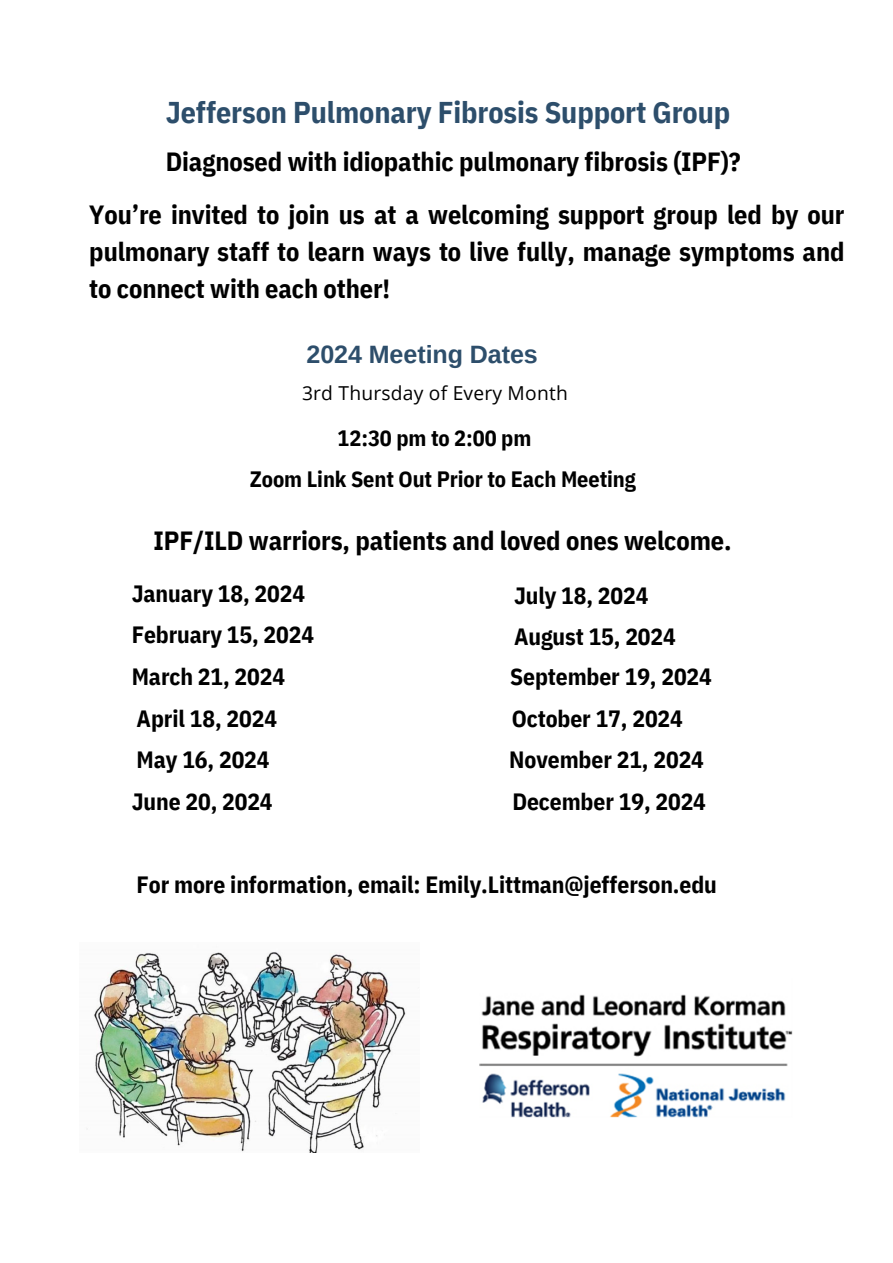
<style>
.page{position:relative;width:893px;height:1263px;background:#fff}
.page>*{position:absolute;margin:0;border:0;box-sizing:border-box;transform-origin:0 0}
.t1{font:700 30px "IBM Plex Sans Cond";letter-spacing:-.005em;color:#2d4e6b}
.t2{font:700 26.33px "IBM Plex Sans Cond";letter-spacing:-.005em;color:#000}
.t3{font:700 26.25px/37.2px "IBM Plex Sans Cond";letter-spacing:-.005em;color:#000;text-align:justify}
.t4{font:700 25.05px "Arimo";letter-spacing:-.005em;color:#2d4e6b}
.t5{font:700 23.55px/41.7px "IBM Plex Sans Cond";letter-spacing:-.005em;color:#000}
.t6{font:700 23.48px "IBM Plex Sans Cond";letter-spacing:-.005em;color:#000}
.t7{font:700 22.2px/40.3px "IBM Plex Sans Cond";letter-spacing:-.005em;color:#000}
.t8{font:19.2px "Open Sans";letter-spacing:.01em;color:#000}
</style>
<div class="page">
<img style="left:86px;top:952px;width:320px;height:200px">
<img style="left:479px;top:994px;width:313px;height:123px">
<h2 class="t1" style="left:166px;top:93px;width:566px">Jefferson Pulmonary Fibrosis Support Group</h2>
<h3 class="t2" style="left:166px;top:144px;width:576px">Diagnosed with idiopathic pulmonary fibrosis (IPF)?</h3>
<h3 class="t3" style="left:89px;top:195px;width:757px">You’re invited to join us at a welcoming support group led by our pulmonary staff to learn ways to live fully, manage symptoms and to connect with each other!</h3>
<p class="t4" style="left:306px;top:340px;width:233px">2024 Meeting Dates</p>
<h2 class="t8" style="left:302px;top:379px;width:267px">3rd Thursday of Every Month</h2>
<p class="t7" style="left:250px;top:418px;width:387px;text-indent:88px">12:30 pm to 2:00 pm<br>Zoom Link Sent Out Prior to Each Meeting</p>
<h3 class="t2" style="left:153px;top:523px;width:579px">IPF/ILD warriors, patients and loved ones welcome.</h3>
<h2 class="t5" style="left:132px;top:572px;width:184px">January 18, 2024<br>February 15, 2024<br>March 21, 2024</h2>
<p class="t6" style="left:514px;top:580px;width:136px">July 18, 2024</p>
<p class="t6" style="left:514px;top:621px;width:163px">August 15, 2024</p>
<h2 class="t5" style="left:510px;top:655px;width:203px">September 19, 2024</h2>
<h2 class="t5" style="left:137px;top:697px;width:142px">April 18, 2024</h2>
<h2 class="t5" style="left:512px;top:697px;width:173px">October 17, 2024</h2>
<h2 class="t5" style="left:137px;top:739px;width:134px">May 16, 2024</h2>
<h2 class="t5" style="left:509px;top:739px;width:196px">November 21, 2024</h2>
<h2 class="t5" style="left:132px;top:780px;width:142px">June 20, 2024</h2>
<h2 class="t5" style="left:512px;top:780px;width:195px">December 19, 2024</h2>
<h3 class="t5" style="left:137px;top:864px;width:582px">For more information, email: Emily.Littman@jefferson.edu</h3>
</div>
